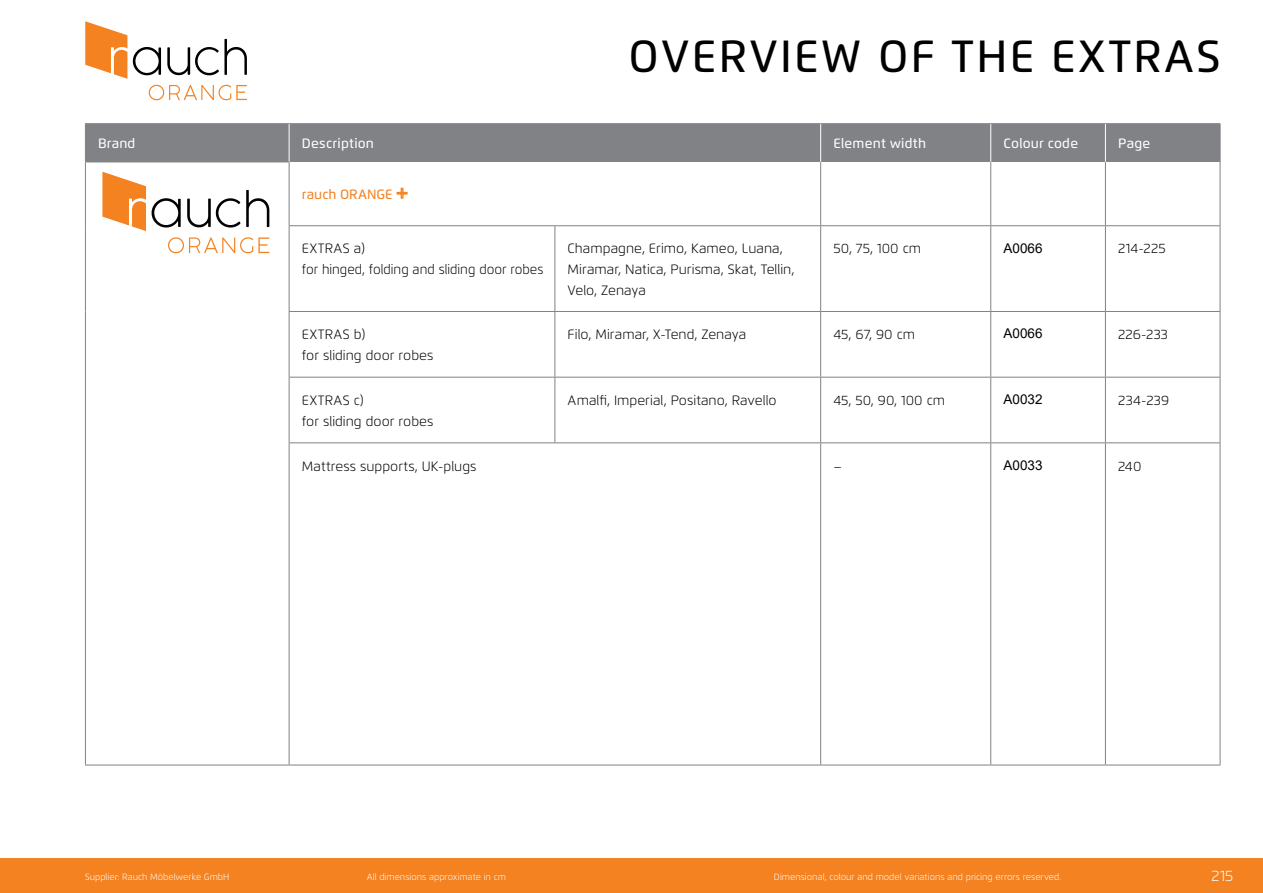
<style>
.page{position:relative;width:1263px;height:893px;background:#fff}
.page>*{position:absolute;margin:0;border:0;box-sizing:border-box;transform-origin:0 0}
.t1{font:500 45px "Flexo";letter-spacing:.05em;color:#000}
.t2{font:300 15px "Flexo";color:#fff}
.t3{font:300 13.5px/21px "Flexo";color:#000}
.t4{font:500 13.5px "Flexo";letter-spacing:.02em;color:#fff}
.t5{font:13.5px "Arial";color:#000}
.t6{font:500 13.5px "Flexo";color:#f58220}
.t7{font:300 9px "Flexo";color:#fff}
.s1{font-size:20.25px}
</style>
<div class="page">
<div style="left:0;top:859px;width:1263px;height:34px;background:#f58220"></div>
<svg style="left:133px;top:47px;width:28px;height:28px"></svg>
<svg style="left:167px;top:39px;width:80px;height:36px"></svg>
<svg style="left:149px;top:85px;width:98px;height:15px"></svg>
<svg style="left:85px;top:21px;width:42px;height:58px"></svg>
<div style="left:86px;top:124px;width:1134px;height:38px;background:#808285"></div>
<hr style="left:85px;top:162px;width:204px;height:1px;background:#808285">
<hr style="left:289px;top:377px;width:266px;height:1px;background:#808285">
<hr style="left:821px;top:377px;width:170px;height:1px;background:#808285">
<hr style="left:991px;top:377px;width:114px;height:1px;background:#808285">
<hr style="left:1105px;top:377px;width:115px;height:1px;background:#808285">
<hr style="left:289px;top:442px;width:266px;height:1px;background:#808285">
<hr style="left:821px;top:442px;width:170px;height:1px;background:#808285">
<hr style="left:991px;top:442px;width:114px;height:1px;background:#808285">
<hr style="left:1105px;top:442px;width:115px;height:1px;background:#808285">
<hr style="left:85px;top:765px;width:204px;height:1px;background:#808285">
<hr style="left:289px;top:765px;width:266px;height:1px;background:#808285">
<hr style="left:555px;top:765px;width:266px;height:1px;background:#808285">
<hr style="left:821px;top:765px;width:170px;height:1px;background:#808285">
<hr style="left:991px;top:765px;width:114px;height:1px;background:#808285">
<hr style="left:1105px;top:765px;width:115px;height:1px;background:#808285">
<hr style="left:1220px;top:124px;width:1px;height:38px;background:#808285">
<hr style="left:289px;top:312px;width:1px;height:65px;background:#808285">
<hr style="left:990px;top:312px;width:1px;height:65px;background:#808285">
<hr style="left:1105px;top:312px;width:1px;height:65px;background:#808285">
<hr style="left:1220px;top:312px;width:1px;height:65px;background:#808285">
<hr style="left:289px;top:378px;width:1px;height:64px;background:#808285">
<hr style="left:990px;top:378px;width:1px;height:64px;background:#808285">
<hr style="left:1105px;top:378px;width:1px;height:64px;background:#808285">
<hr style="left:1220px;top:378px;width:1px;height:64px;background:#808285">
<hr style="left:289px;top:443px;width:1px;height:322px;background:#808285">
<hr style="left:820px;top:443px;width:1px;height:322px;background:#808285">
<hr style="left:990px;top:443px;width:1px;height:322px;background:#808285">
<hr style="left:1105px;top:443px;width:1px;height:322px;background:#808285">
<hr style="left:1220px;top:443px;width:1px;height:322px;background:#808285">
<hr style="left:85px;top:123px;width:204px;height:1px;background:#808285">
<hr style="left:289px;top:123px;width:266px;height:1px;background:#808285">
<hr style="left:555px;top:123px;width:266px;height:1px;background:#808285">
<hr style="left:821px;top:123px;width:170px;height:1px;background:#808285">
<hr style="left:991px;top:123px;width:114px;height:1px;background:#808285">
<hr style="left:1105px;top:123px;width:115px;height:1px;background:#808285">
<hr style="left:85px;top:124px;width:1px;height:38px;background:#808285">
<hr style="left:85px;top:162px;width:1px;height:64px;background:#808285">
<hr style="left:85px;top:226px;width:1px;height:85px;background:#808285">
<hr style="left:85px;top:311px;width:1px;height:66px;background:#808285">
<hr style="left:85px;top:377px;width:1px;height:66px;background:#808285">
<hr style="left:85px;top:443px;width:1px;height:322px;background:#808285">
<hr style="left:289px;top:124px;width:1px;height:38px;background:#fff">
<hr style="left:820px;top:124px;width:1px;height:38px;background:#fff">
<hr style="left:990px;top:124px;width:1px;height:38px;background:#fff">
<hr style="left:1105px;top:124px;width:1px;height:38px;background:#fff">
<hr style="left:554px;top:312px;width:1px;height:65px;background:#808285">
<hr style="left:820px;top:312px;width:1px;height:65px;background:#808285">
<hr style="left:554px;top:378px;width:1px;height:64px;background:#808285">
<hr style="left:820px;top:378px;width:1px;height:64px;background:#808285">
<hr style="left:289px;top:162px;width:1px;height:63px;background:#808285">
<hr style="left:820px;top:162px;width:1px;height:63px;background:#808285">
<hr style="left:990px;top:162px;width:1px;height:63px;background:#808285">
<hr style="left:1105px;top:162px;width:1px;height:63px;background:#808285">
<hr style="left:1220px;top:162px;width:1px;height:63px;background:#808285">
<hr style="left:289px;top:225px;width:266px;height:1px;background:#808285">
<hr style="left:289px;top:226px;width:1px;height:85px;background:#808285">
<hr style="left:821px;top:225px;width:170px;height:1px;background:#808285">
<hr style="left:991px;top:225px;width:114px;height:1px;background:#808285">
<hr style="left:990px;top:226px;width:1px;height:85px;background:#808285">
<hr style="left:1105px;top:225px;width:115px;height:1px;background:#808285">
<hr style="left:1105px;top:226px;width:1px;height:85px;background:#808285">
<hr style="left:1220px;top:226px;width:1px;height:85px;background:#808285">
<hr style="left:289px;top:311px;width:266px;height:1px;background:#808285">
<hr style="left:821px;top:311px;width:170px;height:1px;background:#808285">
<hr style="left:991px;top:311px;width:114px;height:1px;background:#808285">
<hr style="left:1105px;top:311px;width:115px;height:1px;background:#808285">
<hr style="left:555px;top:377px;width:266px;height:1px;background:#808285">
<hr style="left:555px;top:442px;width:266px;height:1px;background:#808285">
<hr style="left:555px;top:225px;width:266px;height:1px;background:#808285">
<hr style="left:554px;top:226px;width:1px;height:85px;background:#808285">
<hr style="left:820px;top:226px;width:1px;height:85px;background:#808285">
<hr style="left:555px;top:311px;width:266px;height:1px;background:#808285">
<svg style="left:152px;top:198px;width:29px;height:29px"></svg>
<svg style="left:187px;top:190px;width:82px;height:38px"></svg>
<svg style="left:168px;top:237px;width:101px;height:16px"></svg>
<svg style="left:102px;top:172px;width:44px;height:59px"></svg>
<h1 class="t1" style="left:628px;top:29px;width:593px">OVERVIEW OF THE EXTRAS</h1>
<p class="t4" style="left:98px;top:135px;width:39px">Brand</p>
<p class="t4" style="left:302px;top:135px;width:74px">Description</p>
<p class="t4" style="left:833px;top:135px;width:94px">Element width</p>
<p class="t4" style="left:1003px;top:135px;width:76px">Colour code</p>
<p class="t4" style="left:1118px;top:135px;width:34px">Page</p>
<p class="t6" style="left:302px;top:186px;width:108px">rauch ORANGE <span class="s1">+</span></p>
<p class="t3" style="left:302px;top:238px;width:243px">EXTRAS a)<br>for hinged, folding and sliding door robes</p>
<p class="t3" style="left:568px;top:238px;width:228px">Champagne, Erimo, Kameo, Luana,<br>Miramar, Natica, Purisma, Skat, Tellin,<br>Velo, Zenaya</p>
<p class="t3" style="left:833px;top:238px;width:89px">50, 75, 100 cm</p>
<p class="t5" style="left:1003px;top:239px;width:41px">A0066</p>
<p class="t3" style="left:1118px;top:238px;width:49px">214-225</p>
<p class="t3" style="left:302px;top:324px;width:133px">EXTRAS b)<br>for sliding door robes</p>
<p class="t3" style="left:568px;top:324px;width:180px">Filo, Miramar, X-Tend, Zenaya</p>
<p class="t3" style="left:833px;top:324px;width:83px">45, 67, 90 cm</p>
<p class="t5" style="left:1003px;top:324px;width:41px">A0066</p>
<p class="t3" style="left:1118px;top:324px;width:51px">226-233</p>
<p class="t3" style="left:302px;top:390px;width:133px">EXTRAS c)<br>for sliding door robes</p>
<p class="t3" style="left:568px;top:390px;width:210px">Amalfi, Imperial, Positano, Ravello</p>
<p class="t3" style="left:833px;top:390px;width:113px">45, 50, 90, 100 cm</p>
<p class="t5" style="left:1003px;top:390px;width:41px">A0032</p>
<p class="t3" style="left:1118px;top:390px;width:53px">234-239</p>
<p class="t3" style="left:302px;top:455px;width:176px">Mattress supports, UK-plugs</p>
<p class="t3" style="left:833px;top:455px;width:10px">–</p>
<p class="t5" style="left:1003px;top:456px;width:41px">A0033</p>
<p class="t3" style="left:1118px;top:455px;width:25px">240</p>
<p class="t7" style="left:85px;top:871px;width:146px">Supplier: Rauch Möbelwerke GmbH</p>
<p class="t7" style="left:367px;top:871px;width:141px">All dimensions approximate in cm</p>
<p class="t7" style="left:774px;top:871px;width:289px">Dimensional, colour and model variations and pricing errors reserved.</p>
<p class="t2" style="left:1211px;top:866px;width:23px">215</p>
</div>
